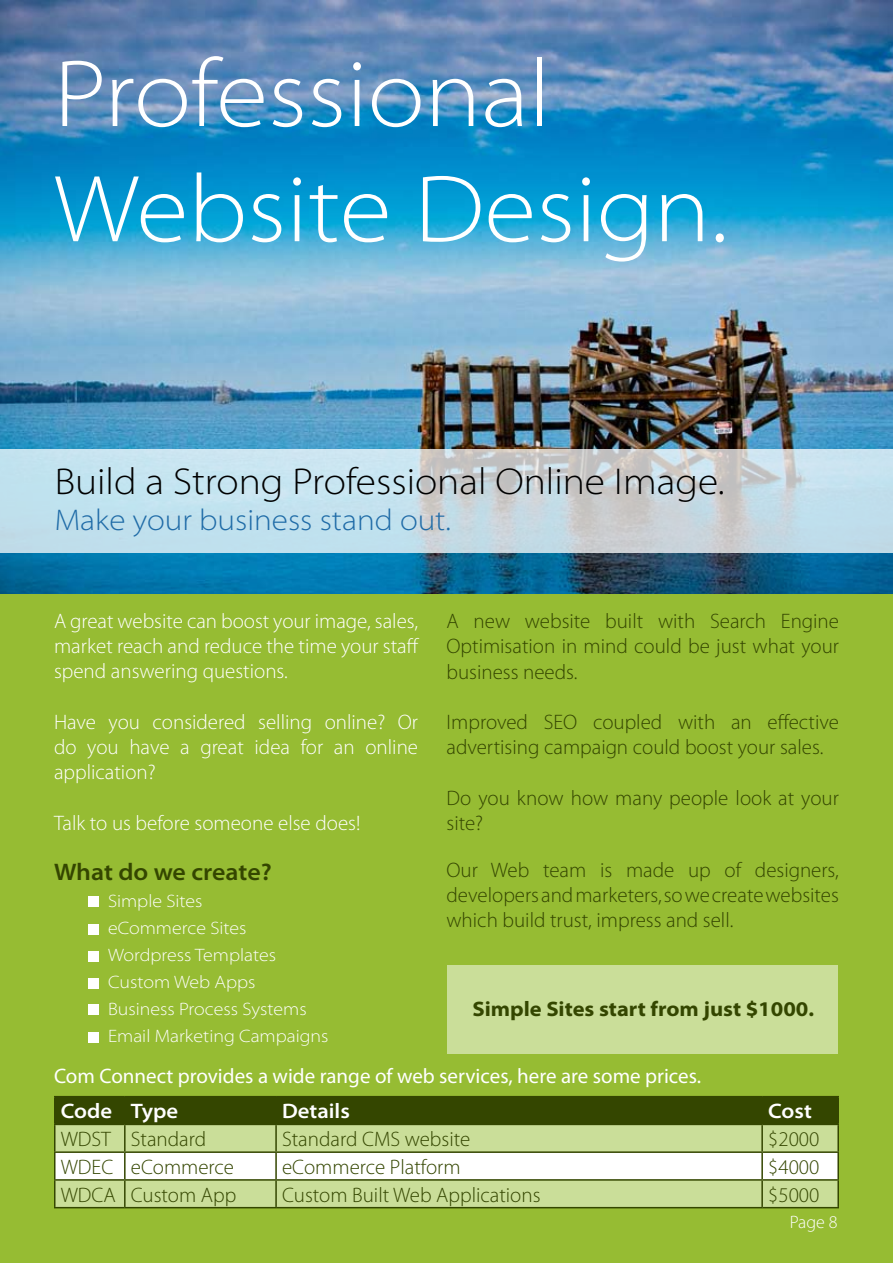
<style>
.page{position:relative;width:893px;height:1263px;background:#96bc33}
.page>*{position:absolute;margin:0;border:0;box-sizing:border-box;transform-origin:0 0}
.t1{font:300 semi-expanded 96px/115.2px "Myriad Pro";color:#fff}
.t2{font:300 semi-expanded 37.5px "Myriad Pro";color:#000}
.t3{font:300 semi-expanded 30px "Myriad Pro";color:#1f6ba7}
.t4{font:600 semi-expanded 24px "Myriad Pro";letter-spacing:-.005em;color:#344600}
.t5{font:300 21px/25.2px "Myriad Pro";color:#344600;text-align:justify}
.t6{font:300 21px/25.2px "Myriad Pro";color:#fff;text-align:justify}
.t7{font:21px "Myriad Pro";color:#fff}
.t8{font:700 semi-expanded 21px "Myriad Pro";color:#344600}
.t9{font:600 semi-expanded 21px "Myriad Pro";color:#fff}
.t10{font:300 semi-expanded 18px/27px "Myriad Pro";color:#fff}
.t11{font:300 18px "Myriad Pro";color:#fff}
</style>
<div class="page">
<img style="left:0;top:0;width:893px;height:594px">
<svg style="left:0;top:450px;width:893px;height:103px;background:#c5dae3"></svg>
<div style="left:447px;top:965px;width:391px;height:89px;background:#cade99"></div>
<div style="left:89px;top:896px;width:10px;height:11px;background:#fff"></div>
<div style="left:89px;top:924px;width:10px;height:10px;background:#fff"></div>
<div style="left:89px;top:951px;width:10px;height:10px;background:#fff"></div>
<div style="left:89px;top:978px;width:10px;height:11px;background:#fff"></div>
<div style="left:89px;top:1005px;width:10px;height:10px;background:#fff"></div>
<div style="left:89px;top:1032px;width:10px;height:10px;background:#fff"></div>
<div style="left:56px;top:1097px;width:781px;height:27px;background:#344600"></div>
<div style="left:56px;top:1125px;width:781px;height:82px;background:#cade99"></div>
<div style="left:56px;top:1153px;width:781px;height:26px;background:#fff"></div>
<hr style="left:54px;top:1096px;width:71px;height:1px;background:#344600">
<hr style="left:54px;top:1097px;width:2px;height:27px;background:#344600">
<hr style="left:125px;top:1096px;width:151px;height:1px;background:#344600">
<hr style="left:124px;top:1097px;width:2px;height:27px;background:#344600">
<hr style="left:276px;top:1096px;width:486px;height:1px;background:#344600">
<hr style="left:275px;top:1097px;width:2px;height:27px;background:#344600">
<hr style="left:762px;top:1096px;width:77px;height:1px;background:#344600">
<hr style="left:761px;top:1097px;width:2px;height:27px;background:#344600">
<hr style="left:837px;top:1097px;width:2px;height:27px;background:#344600">
<hr style="left:54px;top:1124px;width:71px;height:1px;background:#344600">
<hr style="left:125px;top:1124px;width:151px;height:1px;background:#344600">
<hr style="left:276px;top:1124px;width:486px;height:1px;background:#344600">
<hr style="left:762px;top:1124px;width:77px;height:1px;background:#344600">
<hr style="left:54px;top:1125px;width:2px;height:26px;background:#344600">
<hr style="left:124px;top:1125px;width:2px;height:26px;background:#344600">
<hr style="left:275px;top:1125px;width:2px;height:26px;background:#344600">
<hr style="left:761px;top:1125px;width:2px;height:26px;background:#344600">
<hr style="left:837px;top:1125px;width:2px;height:26px;background:#344600">
<hr style="left:54px;top:1151px;width:71px;height:2px;background:#344600">
<hr style="left:54px;top:1153px;width:2px;height:26px;background:#344600">
<hr style="left:125px;top:1151px;width:151px;height:2px;background:#344600">
<hr style="left:124px;top:1153px;width:2px;height:26px;background:#344600">
<hr style="left:276px;top:1151px;width:486px;height:2px;background:#344600">
<hr style="left:275px;top:1153px;width:2px;height:26px;background:#344600">
<hr style="left:762px;top:1151px;width:77px;height:2px;background:#344600">
<hr style="left:761px;top:1153px;width:2px;height:26px;background:#344600">
<hr style="left:837px;top:1153px;width:2px;height:26px;background:#344600">
<hr style="left:54px;top:1179px;width:71px;height:2px;background:#344600">
<hr style="left:54px;top:1181px;width:2px;height:26px;background:#344600">
<hr style="left:125px;top:1179px;width:151px;height:2px;background:#344600">
<hr style="left:124px;top:1181px;width:2px;height:26px;background:#344600">
<hr style="left:276px;top:1179px;width:486px;height:2px;background:#344600">
<hr style="left:275px;top:1181px;width:2px;height:26px;background:#344600">
<hr style="left:762px;top:1179px;width:77px;height:2px;background:#344600">
<hr style="left:761px;top:1181px;width:2px;height:26px;background:#344600">
<hr style="left:837px;top:1181px;width:2px;height:26px;background:#344600">
<hr style="left:54px;top:1207px;width:71px;height:1px;background:#344600">
<hr style="left:125px;top:1207px;width:151px;height:1px;background:#344600">
<hr style="left:276px;top:1207px;width:486px;height:1px;background:#344600">
<hr style="left:762px;top:1207px;width:77px;height:1px;background:#344600">
<h1 class="t1" style="left:54px;top:38px;width:675px">Professional<br>Website Design.</h1>
<h2 class="t2" style="left:55px;top:460px;width:671px">Build a Strong Professional Online Image.</h2>
<h3 class="t3" style="left:55px;top:503px;width:398px">Make your business stand out.</h3>
<p class="t6" style="left:54px;top:609px;width:367px">A great website can boost your image, sales, market reach and reduce the time your staff spend answering questions.</p>
<p class="t6" style="left:54px;top:709px;width:366px">Have you considered selling online? Or do you have a great idea for an online application?</p>
<p class="t6" style="left:54px;top:810px;width:308px">Talk to us before someone else does!</p>
<p class="t4" style="left:54px;top:859px;width:219px">What do we create?</p>
<p class="t10" style="left:108px;top:888px;width:222px">Simple Sites<br>eCommerce Sites<br>Wordpress Templates<br>Custom Web Apps<br>Business Process Systems<br>Email Marketing Campaigns</p>
<p class="t5" style="left:446px;top:609px;width:394px">A new website built with Search Engine Optimisation in mind could be just what your business needs.</p>
<p class="t5" style="left:446px;top:710px;width:394px">Improved SEO coupled with an effective advertising campaign could boost your sales.</p>
<p class="t5" style="left:446px;top:785px;width:394px">Do you know how many people look at your site?</p>
<p class="t5" style="left:446px;top:857px;width:394px">Our Web team is made up of designers, developers and marketers, so we create websites which build trust, impress and sell.</p>
<p class="t8" style="left:473px;top:997px;width:343px">Simple Sites start from just $1000.</p>
<p class="t7" style="left:54px;top:1063px;width:649px">Com Connect provides a wide range of web services, here are some prices.</p>
<p class="t9" style="left:61px;top:1100px;width:119px">Code Type</p>
<p class="t9" style="left:282px;top:1100px;width:69px">Details</p>
<p class="t9" style="left:768px;top:1100px;width:45px">Cost</p>
<p class="t5" style="left:61px;top:1127px;width:147px">WDST Standard</p>
<p class="t5" style="left:282px;top:1127px;width:190px">Standard CMS website</p>
<p class="t5" style="left:768px;top:1127px;width:53px">$2000</p>
<p class="t5" style="left:61px;top:1155px;width:175px">WDEC eCommerce</p>
<p class="t5" style="left:282px;top:1155px;width:180px">eCommerce Platform</p>
<p class="t5" style="left:768px;top:1155px;width:53px">$4000</p>
<p class="t5" style="left:61px;top:1182px;width:177px">WDCA Custom App</p>
<p class="t5" style="left:282px;top:1182px;width:260px">Custom Built Web Applications</p>
<p class="t5" style="left:768px;top:1182px;width:53px">$5000</p>
<p class="t11" style="left:790px;top:1212px;width:49px">Page 8</p>
</div>
